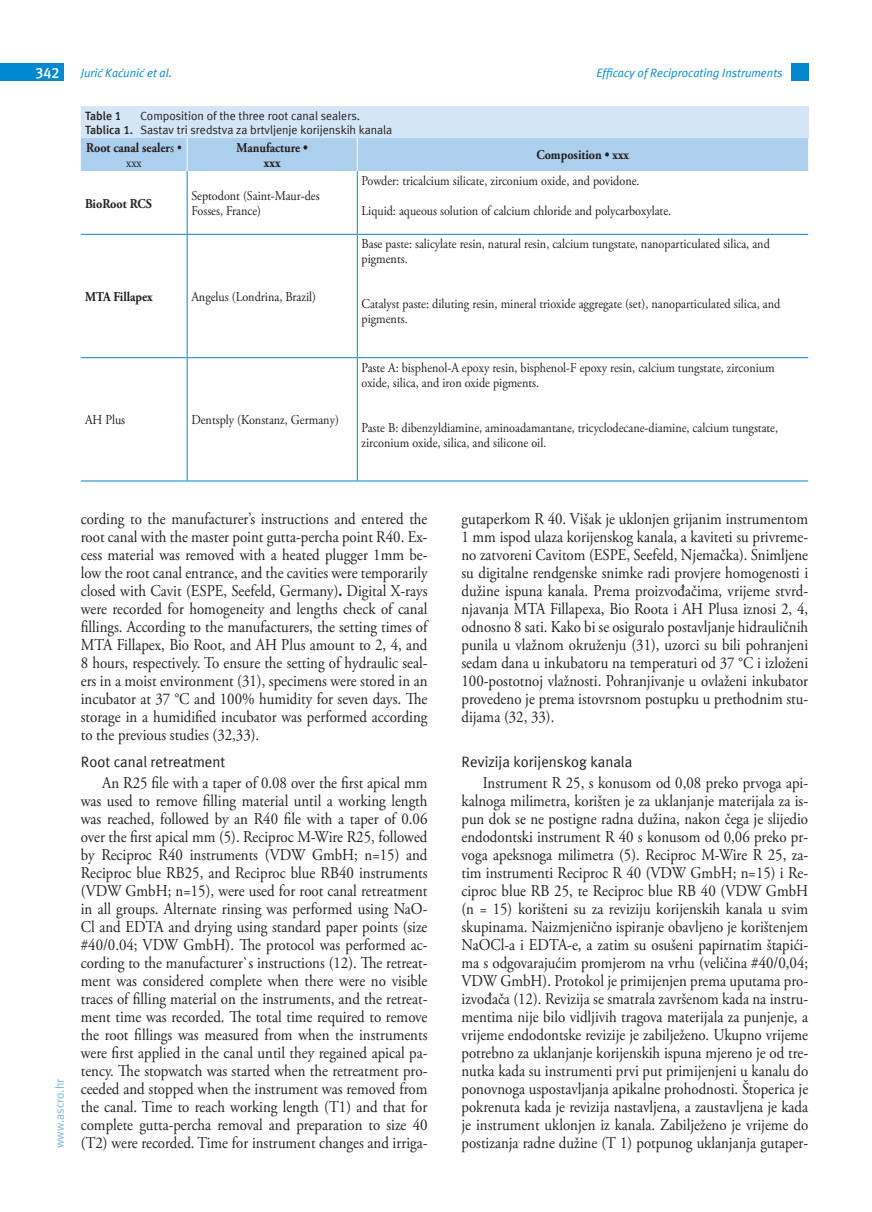
<style>
.page{position:relative;width:872px;height:1212px;background:#fff}
.page>*{position:absolute;margin:0;border:0;box-sizing:border-box;transform-origin:0 0}
.t1{font:16.5px/18px "Adobe Garamond Pro";color:#231f20;text-align:justify;scale:.9 1}
.t2{font:15px "Meta ASC";color:#231f20}
.t3{font:700 15px "Meta ASC";color:#fff}
.t4{font:13.5px/15px "Adobe Garamond Pro";color:#231f20;scale:.9 1}
.t5{font:700 13.5px/15px "Adobe Garamond Pro";color:#231f20;text-align:center;scale:.9 1}
.t6{font:12px/13.5px "Meta ASC";color:#231f20}
.t7{font:italic 12px "Meta ASC";color:#0089cf}
.t8{font:12px "Meta ASC";color:#77b6e4}
.t9{font:700 12px "Meta ASC";color:#231f20}
.s1{font-weight:700}
.s2{font-weight:400}
</style>
<div class="page">
<div style="left:791px;top:64px;width:17px;height:17px;background:#0089cf"></div>
<div style="left:0;top:64px;width:64px;height:17px;background:#0089cf"></div>
<div style="left:81px;top:138px;width:727px;height:33px;background:#accfed"></div>
<hr style="left:187px;top:171px;width:1px;height:63px;background:#0089cf">
<hr style="left:357px;top:171px;width:1px;height:63px;background:#0089cf">
<hr style="left:81px;top:234px;width:106px;height:1px;background:#0089cf">
<hr style="left:187px;top:234px;width:170px;height:1px;background:#0089cf">
<hr style="left:187px;top:235px;width:1px;height:122px;background:#0089cf">
<hr style="left:357px;top:234px;width:451px;height:1px;background:#0089cf">
<hr style="left:357px;top:235px;width:1px;height:122px;background:#0089cf">
<hr style="left:81px;top:357px;width:106px;height:1px;background:#0089cf">
<hr style="left:187px;top:357px;width:170px;height:1px;background:#0089cf">
<hr style="left:187px;top:358px;width:1px;height:123px;background:#0089cf">
<hr style="left:357px;top:357px;width:451px;height:1px;background:#0089cf">
<hr style="left:357px;top:358px;width:1px;height:123px;background:#0089cf">
<hr style="left:81px;top:481px;width:106px;height:1px;background:#0089cf">
<hr style="left:187px;top:481px;width:170px;height:1px;background:#0089cf">
<hr style="left:357px;top:481px;width:451px;height:1px;background:#0089cf">
<hr style="left:187px;top:138px;width:1px;height:33px;background:#fff">
<hr style="left:357px;top:138px;width:1px;height:33px;background:#fff">
<div style="left:81px;top:106px;width:727px;height:32px;background:#d4e6f6"></div>
<p class="t3" style="left:35px;top:64px;width:26px">342</p>
<p class="t7" style="left:81px;top:66px;width:93px">Jurić Kaćunić et al.</p>
<p class="t7" style="left:596px;top:66px;width:188px">Efficacy of Reciprocating Instruments</p>
<p class="t9" style="left:85px;top:109px;width:38px">Table 1</p>
<p class="t6" style="left:85px;top:109px;width:309px;text-indent:55px">Composition of the three root canal sealers.<br><span class="s1">Tablica 1.</span> Sastav tri sredstva za brtvljenje korijenskih kanala</p>
<p class="t5" style="left:86px;top:140px;width:108px">Root canal sealer<span class="s2">s • xxx</span></p>
<p class="t5" style="left:236px;top:140px;width:81px">Manufacture • xxx</p>
<p class="t5" style="left:536px;top:148px;width:105px">Composition • xxx</p>
<p class="t5" style="left:85px;top:196px;width:76px">BioRoot RCS</p>
<p class="t4" style="left:191px;top:189px;width:144px">Septodont (Saint-Maur-des<br>Fosses, France)</p>
<p class="t4" style="left:361px;top:174px;width:310px">Powder: tricalcium silicate, zirconium oxide, and povidone.</p>
<p class="t4" style="left:361px;top:204px;width:345px">Liquid: aqueous solution of calcium chloride and polycarboxylate.</p>
<p class="t5" style="left:85px;top:289px;width:77px">MTA Fillapex</p>
<p class="t4" style="left:191px;top:290px;width:140px">Angelus (Londrina, Brazil)</p>
<p class="t4" style="left:85px;top:413px;width:46px">AH Plus</p>
<p class="t4" style="left:191px;top:413px;width:165px">Dentsply (Konstanz, Germany)</p>
<p class="t4" style="left:361px;top:237px;width:455px">Base paste: salicylate resin, natural resin, calcium tungstate, nanoparticulated silica, and pigments.</p>
<p class="t4" style="left:361px;top:297px;width:467px">Catalyst paste: diluting resin, mineral trioxide aggregate (set), nanoparticulated silica, and pigments.</p>
<p class="t4" style="left:361px;top:360px;width:460px">Paste A: bisphenol-A epoxy resin, bisphenol-F epoxy resin, calcium tungstate, zirconium oxide, silica, and iron oxide pigments.</p>
<p class="t4" style="left:361px;top:420px;width:464px">Paste B: dibenzyldiamine, aminoadamantane, tricyclodecane-diamine, calcium tungstate, zirconium oxide, silica, and silicone oil.</p>
<p class="t8" style="left:53px;top:1148px;width:71px;rotate:-90deg">www.ascro.hr</p>
<p class="t1" style="left:81px;top:510px;width:387px">cording to the manufacturer’s instructions and entered the root canal with the master point gutta-percha point R40. Ex&shy;cess material was removed with a heated plugger 1mm be&shy;low the root canal entrance, and the cavities were temporarily closed with Cavit (ESPE, Seefeld, Germany)<span class="s1">.</span> Digital X-rays were recorded for homogeneity and lengths check of canal fillings. According to the manufacturers, the setting times of MTA Fillapex, Bio Root, and AH Plus amount to 2, 4, and 8 hours, respectively. To ensure the setting of hydraulic seal&shy;ers in a moist environment (31), specimens were stored in an incubator at 37 °C and 100% humidity for seven days. The storage in a humidified incubator was performed according to the previous studies (32,33).</p>
<p class="t2" style="left:81px;top:753px;width:146px">Root canal retreatment</p>
<p class="t1" style="left:81px;top:774px;width:387px;text-indent:21px">An R25 file with a taper of 0.08 over the first apical mm was used to remove filling material until a working length was reached, followed by an R40 file with a taper of 0.06 over the first apical mm (5). Reciproc M-Wire R25, followed by Reciproc R40 instruments (VDW GmbH; n=15) and Reciproc blue RB25, and Reciproc blue RB40 instruments (VDW GmbH; n=15), were used for root canal retreatment in all groups. Alternate rinsing was performed using NaO-Cl and EDTA and drying using standard paper points (size #40/0.04; VDW GmbH). The protocol was performed ac&shy;cording to the manufacturer`s instructions (12). The retreat&shy;ment was considered complete when there were no visible traces of filling material on the instruments, and the retreat&shy;ment time was recorded. The total time required to remove the root fillings was measured from when the instruments were first applied in the canal until they regained apical pa&shy;tency. The stopwatch was started when the retreatment pro&shy;ceeded and stopped when the instrument was removed from the canal. Time to reach working length (T1) and that for complete gutta-percha removal and preparation to size 40 (T2) were recorded. Time for instrument changes and irriga-</p>
<p class="t1" style="left:461px;top:510px;width:387px">gutaperkom R 40. Višak je uklonjen grijanim instrumentom 1 mm ispod ulaza korijenskog kanala, a kaviteti su privreme&shy;no zatvoreni Cavitom (ESPE, Seefeld, Njemačka). Snimljene su digitalne rendgenske snimke radi provjere homogenosti i dužine ispuna kanala. Prema proizvođačima, vrijeme stvrd&shy;njavanja MTA Fillapexa, Bio Roota i AH Plusa iznosi 2, 4, odnosno 8 sati. Kako bi se osiguralo postavljanje hidrauličnih punila u vlažnom okruženju (31), uzorci su bili pohranjeni sedam dana u inkubatoru na temperaturi od 37 °C i izloženi 100-postotnoj vlažnosti. Pohranjivanje u ovlaženi inkubator provedeno je prema istovrsnom postupku u prethodnim stu&shy;dijama (32, 33).</p>
<p class="t2" style="left:461px;top:753px;width:172px">Revizija korijenskog kanala</p>
<p class="t1" style="left:461px;top:774px;width:387px;text-indent:21px">Instrument R 25, s konusom od 0,08 preko prvoga api&shy;kalnoga milimetra, korišten je za uklanjanje materijala za is&shy;pun dok se ne postigne radna dužina, nakon čega je slijedio endodontski instrument R 40 s konusom od 0,06 preko pr&shy;voga apeksnoga milimetra (5). Reciproc M-Wire R 25, za&shy;tim instrumenti Reciproc R 40 (VDW GmbH; n=15) i Re&shy;ciproc blue RB 25, te Reciproc blue RB 40 (VDW GmbH (n = 15) korišteni su za reviziju korijenskih kanala u svim skupinama. Naizmjenično ispiranje obavljeno je korištenjem NaOCl-a i EDTA-e, a zatim su osušeni papirnatim štapići&shy;ma s odgovarajućim promjerom na vrhu (veličina #40/0,04; VDW GmbH). Protokol je primijenjen prema uputama pro&shy;izvođača (12). Revizija se smatrala završenom kada na instru&shy;mentima nije bilo vidljivih tragova materijala za punjenje, a vrijeme endodontske revizije je zabilježeno. Ukupno vrijeme potrebno za uklanjanje korijenskih ispuna mjereno je od tre&shy;nutka kada su instrumenti prvi put primijenjeni u kanalu do ponovnoga uspostavljanja apikalne prohodnosti. Štoperica je pokrenuta kada je revizija nastavljena, a zaustavljena je kada je instrument uklonjen iz kanala. Zabilježeno je vrijeme do postizanja radne dužine (T 1) potpunog uklanjanja gutaper-</p>
</div>
